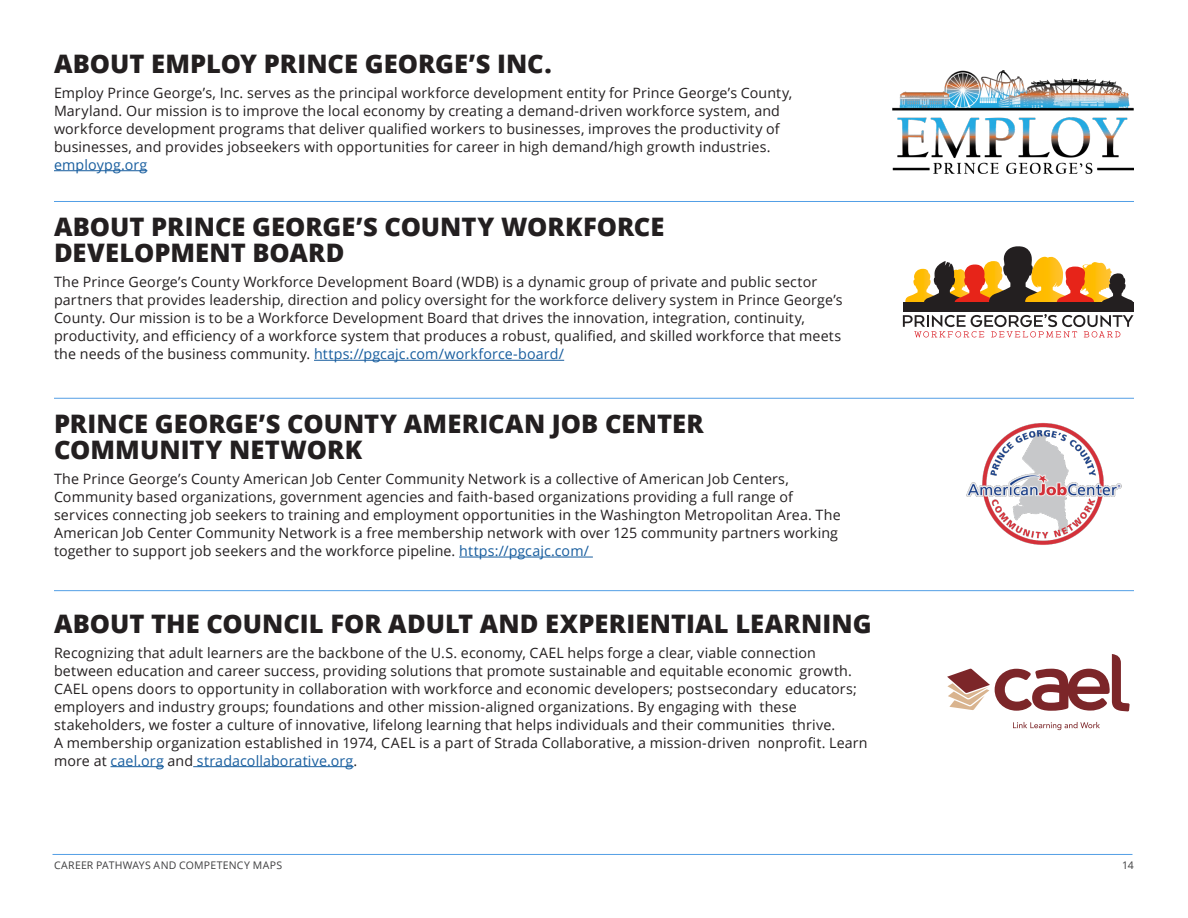
<style>
.page{position:relative;width:1188px;height:918px;background:#fff}
.page>*{position:absolute;margin:0;border:0;box-sizing:border-box;transform-origin:0 0}
.t1{font:800 25.5px/26.2px "Open Sans";color:#231f20}
.t2{font:14.25px/18px "Open Sans";letter-spacing:.01em;color:#231f20}
.t3{font:10.5px "Open Sans";letter-spacing:.025em;color:#3e3e3f}
.s1{color:#175d9e}
</style>
<div class="page">
<hr style="left:52px;top:854px;width:1080px;height:1px;background:#539fe6">
<hr style="left:54px;top:201px;width:1080px;height:1px;background:#539fe6">
<hr style="left:54px;top:398px;width:1080px;height:1px;background:#539fe6">
<hr style="left:54px;top:590px;width:1080px;height:1px;background:#539fe6">
<hr style="left:314px;top:360px;width:250px;height:1px;background:#175d9e">
<hr style="left:459px;top:557px;width:134px;height:1px;background:#175d9e">
<hr style="left:111px;top:766px;width:53px;height:1px;background:#175d9e">
<hr style="left:193px;top:766px;width:161px;height:1px;background:#175d9e">
<hr style="left:54px;top:170px;width:93px;height:1px;background:#175d9e">
<svg style="left:947px;top:654px;width:183px;height:57px"></svg>
<svg style="left:1013px;top:722px;width:87px;height:8px"></svg>
<img style="left:966px;top:423px;width:156px;height:122px">
<img style="left:892px;top:71px;width:242px;height:102px">
<svg style="left:903px;top:246px;width:231px;height:91px"></svg>
<p class="t1" style="left:54px;top:49px;width:499px">ABOUT EMPLOY PRINCE GEORGE’S INC.</p>
<p class="t2" style="left:54px;top:83px;width:740px">Employ Prince George’s, Inc. serves as the principal workforce development entity for Prince George’s County, Maryland. Our mission is to improve the local economy by creating a demand-driven workforce system, and workforce development programs that deliver qualified workers to businesses, improves the productivity of businesses, and provides jobseekers with opportunities for career in high demand/high growth industries. <span class="s1">employpg.org</span></p>
<p class="t1" style="left:54px;top:212px;width:612px">ABOUT PRINCE GEORGE’S COUNTY WORKFORCE<br>DEVELOPMENT BOARD</p>
<p class="t2" style="left:54px;top:273px;width:790px">The Prince George’s County Workforce Development Board (WDB) is a dynamic group of private and public sector partners that provides leadership, direction and policy oversight for the workforce delivery system in Prince George’s County. Our mission is to be a Workforce Development Board that drives the innovation, integration, continuity, productivity, and efficiency of a workforce system that produces a robust, qualified, and skilled workforce that meets the needs of the business community. <span class="s1">https://pgcajc.com/workforce-board/</span></p>
<p class="t1" style="left:54px;top:409px;width:651px">PRINCE GEORGE’S COUNTY AMERICAN JOB CENTER<br>COMMUNITY NETWORK</p>
<p class="t2" style="left:54px;top:469px;width:788px">The Prince George’s County American Job Center Community Network is a collective of American Job Centers, Community based organizations, government agencies and faith-based organizations providing a full range of services connecting job seekers to training and employment opportunities in the Washington Metropolitan Area. The American Job Center Community Network is a free membership network with over 125 community partners working together to support job seekers and the workforce pipeline. <span class="s1">https://pgcajc.com/</span></p>
<p class="t1" style="left:54px;top:609px;width:819px">ABOUT THE COUNCIL FOR ADULT AND EXPERIENTIAL LEARNING</p>
<p class="t2" style="left:54px;top:643px;width:815px">Recognizing that adult learners are the backbone of the U.S. economy, CAEL helps forge a clear, viable connection between education and career success, providing solutions that promote sustainable and equitable economic growth.<br>CAEL opens doors to opportunity in collaboration with workforce and economic developers; postsecondary educators; employers and industry groups; foundations and other mission-aligned organizations. By engaging with these stakeholders, we foster a culture of innovative, lifelong learning that helps individuals and their communities thrive.<br>A membership organization established in 1974, CAEL is a part of Strada Collaborative, a mission-driven nonprofit. Learn more at <span class="s1">cael.org</span> and <span class="s1">stradacollaborative.org</span>.</p>
<p class="t3" style="left:54px;top:858px;width:230px">CAREER PATHWAYS AND COMPETENCY MAPS</p>
<p class="t3" style="left:1122px;top:858px;width:13px">14</p>
</div>
